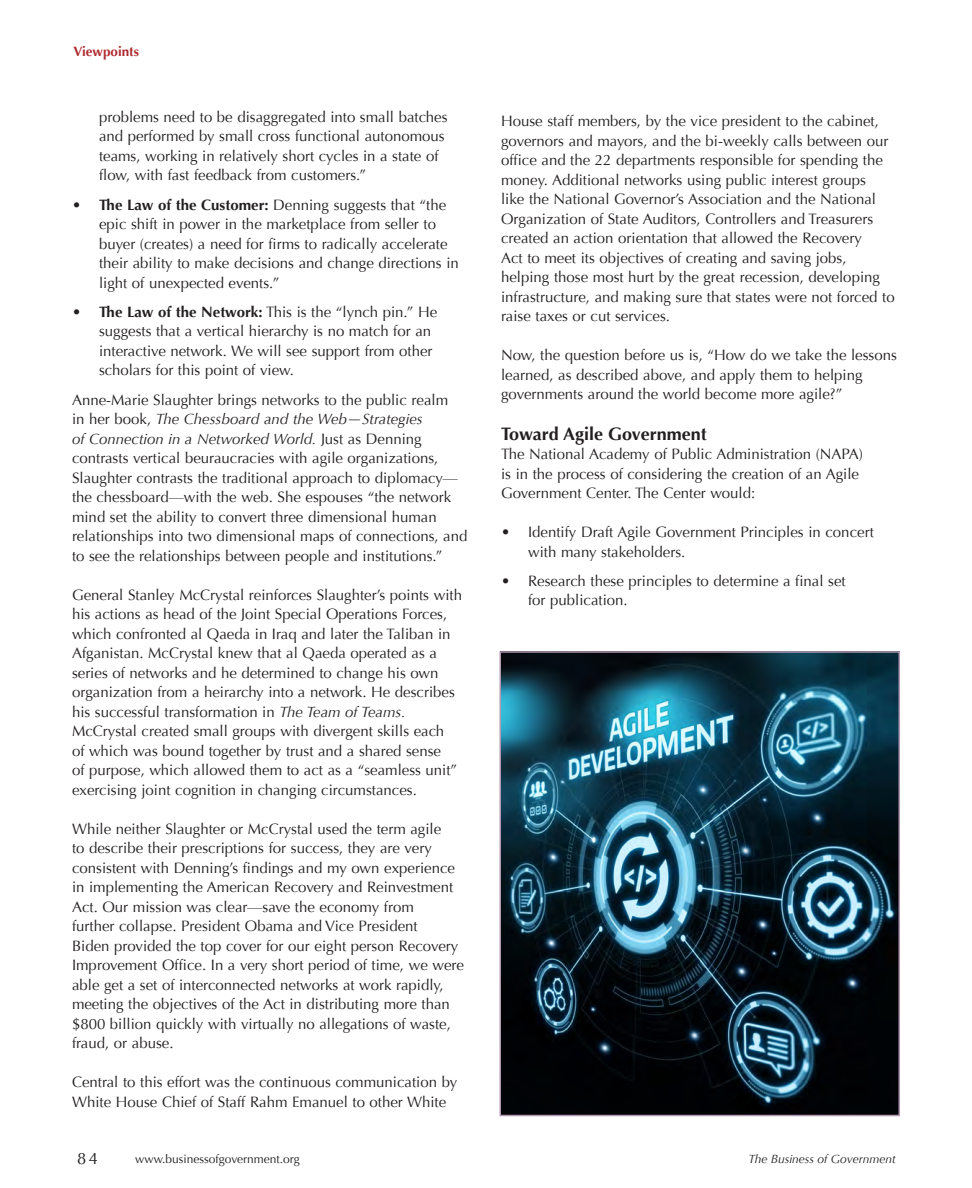
<style>
.page{position:relative;width:972px;height:1188px;background:#fff}
.page>*{position:absolute;margin:0;border:0;box-sizing:border-box;transform-origin:0 0}
.Heading_2{font:700 18px "Optima";color:#231f20}
.t1{font:16.5px "Optima";color:#231f20}
.Body_Text{font:15px/19.5px "Optima";color:#231f20}
.t2{font:700 13.5px "Optima";color:#ae2a30}
.t3{font:12px "Optima";color:#231f20}
.t4{font:italic 12px "Optima";color:#231f20}
.s1{font-weight:700}
.s2{font-style:italic}
</style>
<div class="page">
<img style="left:503px;top:654px;width:394px;height:459px">
<div style="left:500px;top:651px;width:400px;height:465px;border:2px solid #b399b2"></div>
<p class="t2" style="left:74px;top:44px;width:67px">Viewpoints</p>
<p class="Body_Text" style="left:99px;top:107px;width:350px">problems need to be disaggregated into small batches and performed by small cross functional autonomous teams, working in relatively short cycles in a state of flow, with fast feedback from customers.”</p>
<p class="Body_Text" style="left:99px;top:195px;width:361px;text-indent:-27px">• <span class="s1">The Law of the Customer:</span> Denning suggests that “the epic shift in power in the marketplace from seller to buyer (creates) a need for firms to radically accelerate their ability to make decisions and change directions in light of unexpected events.”</p>
<p class="Body_Text" style="left:99px;top:302px;width:340px;text-indent:-27px">• <span class="s1">The Law of the Network:</span> This is the “lynch pin.” He suggests that a vertical hierarchy is no match for an interactive network. We will see support from other scholars for this point of view.</p>
<p class="Body_Text" style="left:72px;top:390px;width:397px">Anne-Marie Slaughter brings networks to the public realm<br>in her book, <span class="s2">The Chessboard and the Web—Strategies<br>of Connection in a Networked World.</span> Just as Denning contrasts vertical beuraucracies with agile organizations, Slaughter contrasts the traditional approach to diplomacy— the chessboard—with the web. She espouses “the network mind set the ability to convert three dimensional human relationships into two dimensional maps of connections, and to see the relationships between people and institutions.”</p>
<p class="Body_Text" style="left:72px;top:585px;width:392px">General Stanley McCrystal reinforces Slaughter’s points with his actions as head of the Joint Special Operations Forces, which confronted al Qaeda in Iraq and later the Taliban in Afganistan. McCrystal knew that al Qaeda operated as a series of networks and he determined to change his own organization from a heirarchy into a network. He describes his successful transformation in <span class="s2">The Team of Teams.<br></span>McCrystal created small groups with divergent skills each<br>of which was bound together by trust and a shared sense<br>of purpose, which allowed them to act as a “seamless unit” exercising joint cognition in changing circumstances.</p>
<p class="Body_Text" style="left:72px;top:819px;width:394px">While neither Slaughter or McCrystal used the term agile<br>to describe their prescriptions for success, they are very consistent with Denning’s findings and my own experience in implementing the American Recovery and Reinvestment Act. Our mission was clear—save the economy from<br>further collapse. President Obama and Vice President<br>Biden provided the top cover for our eight person Recovery Improvement Office. In a very short period of time, we were able get a set of interconnected networks at work rapidly, meeting the objectives of the Act in distributing more than $800 billion quickly with virtually no allegations of waste, fraud, or abuse.</p>
<p class="Body_Text" style="left:72px;top:1072px;width:387px">Central to this effort was the continuous communication by<br>White House Chief of Staff Rahm Emanuel to other White</p>
<p class="Body_Text" style="left:501px;top:111px;width:395px">House staff members, by the vice president to the cabinet, governors and mayors, and the bi-weekly calls between our office and the 22 departments responsible for spending the money. Additional networks using public interest groups<br>like the National Governor’s Association and the National Organization of State Auditors, Controllers and Treasurers created an action orientation that allowed the Recovery<br>Act to meet its objectives of creating and saving jobs, helping those most hurt by the great recession, developing infrastructure, and making sure that states were not forced to raise taxes or cut services.</p>
<p class="Body_Text" style="left:501px;top:345px;width:397px">Now, the question before us is, “How do we take the lessons learned, as described above, and apply them to helping governments around the world become more agile?”</p>
<p class="Heading_2" style="left:501px;top:423px;width:207px">Toward Agile Government</p>
<p class="Body_Text" style="left:501px;top:444px;width:363px">The National Academy of Public Administration (NAPA) is in the process of considering the creation of an Agile<br>Government Center. The Center would:</p>
<p class="Body_Text" style="left:528px;top:522px;width:347px;text-indent:-27px">• Identify Draft Agile Government Principles in concert with many stakeholders.</p>
<p class="Body_Text" style="left:528px;top:571px;width:319px;text-indent:-27px">• Research these principles to determine a final set for publication.</p>
<p class="t1" style="left:77px;top:1149px;width:22px">84</p>
<p class="t3" style="left:135px;top:1152px;width:166px">www.businessofgovernment.org</p>
<p class="t4" style="left:749px;top:1152px;width:149px">The Business of Government</p>
</div>
